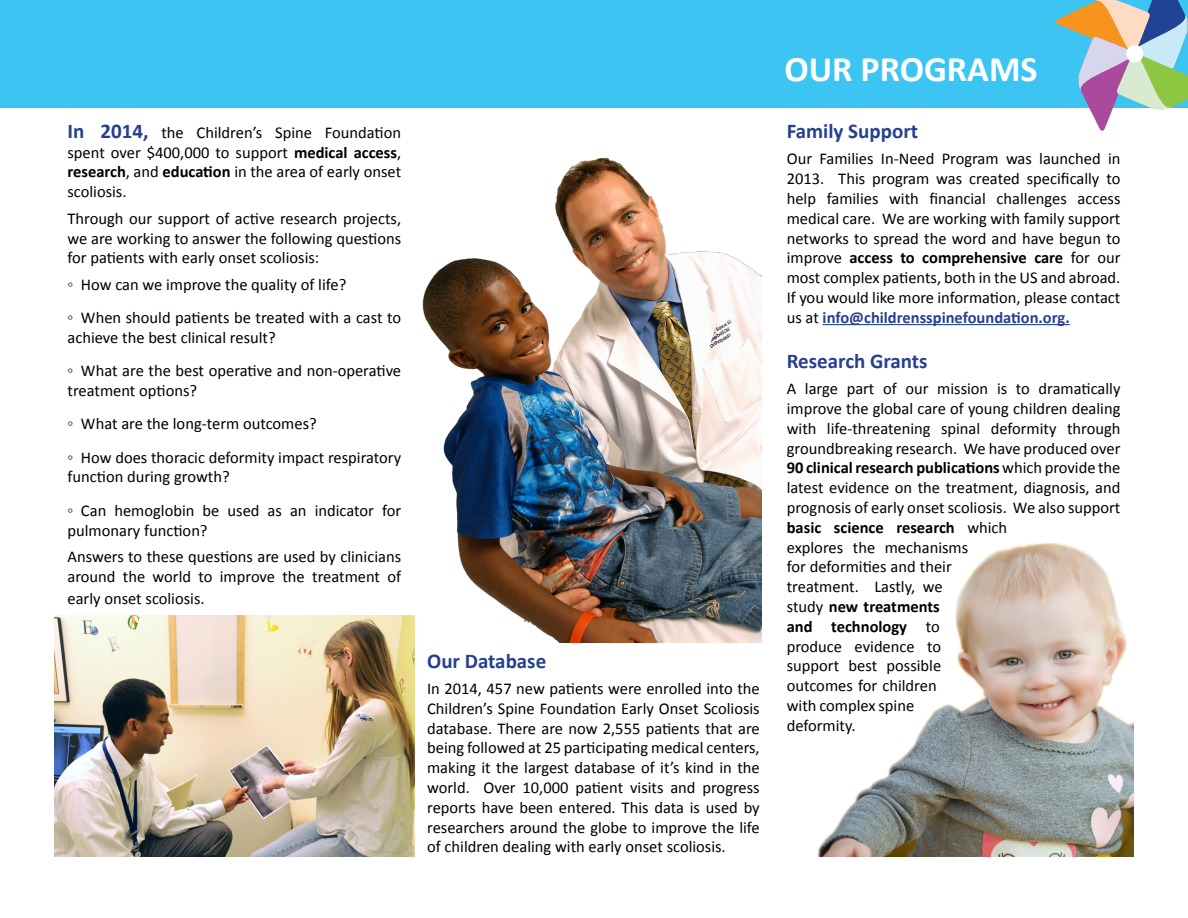
<style>
.page{position:relative;width:1188px;height:918px;background:#fff}
.page>*{position:absolute;margin:0;border:0;box-sizing:border-box;transform-origin:0 0}
.t1{font:700 36px "Calibri";color:#fff}
.t2{font:700 21px "Calibri";color:#25408f}
.t3{font:16.5px/19.8px "Calibri";color:#000}
.s1{font-weight:700;font-size:21px;color:#25408f}
.s2{font-weight:700}
.s3{font-weight:700;color:#25408f}
</style>
<div class="page">
<hr style="left:823px;top:324px;width:247px;height:1px;background:#25408f">
<div style="left:0;top:0;width:1188px;height:108px;background:#3cc4f2"></div>
<img style="left:422px;top:157px;width:339px;height:485px">
<svg style="left:1056px;top:0;width:132px;height:131px"></svg>
<img style="left:817px;top:543px;width:317px;height:313px">
<img style="left:55px;top:615px;width:359px;height:241px">
<p class="t3" style="left:67px;top:122px;width:335px;text-align:justify"><span class="s1">In 2014,</span> the Children’s Spine Foundation spent over $400,000 to support <span class="s2">medical access</span>, <span class="s2">research</span>, and <span class="s2">education</span> in the area of early onset scoliosis.</p>
<p class="t3" style="left:67px;top:208px;width:335px;text-align:justify">Through our support of active research projects, we are working to answer the following questions for patients with early onset scoliosis:</p>
<p class="t3" style="left:67px;top:268px;width:335px;line-height:33.3px">◦ How can we improve the quality of life?<br>◦ When should patients be treated with a cast to</p>
<p class="t3" style="left:67px;top:321px;width:335px;line-height:33.3px">achieve the best clinical result?<br>◦ What are the best operative and non-operative</p>
<p class="t3" style="left:67px;top:374px;width:335px;line-height:33.3px">treatment options?<br>◦ What are the long-term outcomes?<br>◦ How does thoracic deformity impact respiratory</p>
<p class="t3" style="left:67px;top:460px;width:335px;line-height:33.3px">function during growth?<br>◦ Can hemoglobin be used as an indicator for</p>
<p class="t3" style="left:67px;top:517px;width:335px;line-height:26.5px">pulmonary function?<br>Answers to these questions are used by clinicians</p>
<p class="t3" style="left:67px;top:566px;width:335px;line-height:21.6px">around the world to improve the treatment of early onset scoliosis.</p>
<p class="t2" style="left:427px;top:647px;width:121px">Our Database</p>
<p class="t3" style="left:427px;top:679px;width:334px;text-align:justify">In 2014, 457 new patients were enrolled into the Children’s Spine Foundation Early Onset Scoliosis database. There are now 2,555 patients that are being followed at 25 participating medical centers, making it the largest database of it’s kind in the world. Over 10,000 patient visits and progress reports have been entered. This data is used by researchers around the globe to improve the life of children dealing with early onset scoliosis.</p>
<h1 class="t1" style="left:784px;top:46px;width:255px">OUR PROGRAMS</h1>
<p class="t2" style="left:787px;top:117px;width:133px">Family Support</p>
<p class="t3" style="left:787px;top:149px;width:335px;text-align:justify">Our Families In-Need Program was launched in 2013. This program was created specifically to help families with financial challenges access medical care. We are working with family support networks to spread the word and have begun to improve <span class="s2">access to comprehensive care</span> for our most complex patients, both in the US and abroad.<br>If you would like more information, please contact us at <span class="s3">info@childrensspinefoundation.org.</span></p>
<p class="t2" style="left:787px;top:347px;width:142px">Research Grants</p>
<p class="t3" style="left:787px;top:379px;width:335px">A large part of our mission is to dramatically improve the global care of young children dealing with life-threatening spinal deformity through groundbreaking research. We have produced over<br><span class="s2">90 clinical research publications</span> which provide the latest evidence on the treatment, diagnosis, and prognosis of early onset scoliosis. We also support <span class="s2">basic science research</span> which<br>explores the mechanisms<br>for deformities and their<br>treatment. Lastly, we<br>study <span class="s2">new treatments<br>and technology</span> to<br>produce evidence to<br>support best possible<br>outcomes for children<br>with complex spine<br>deformity.</p>
</div>
